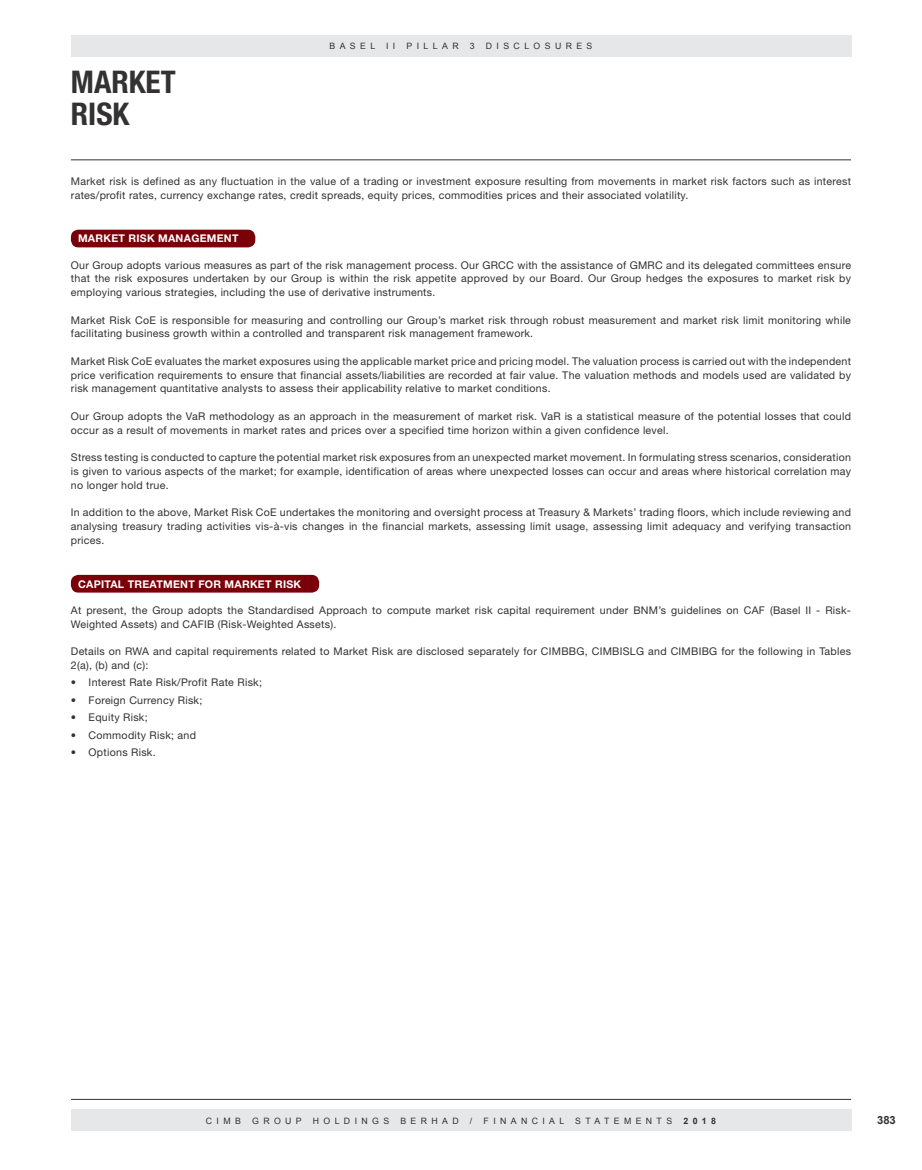
<style>
.page{position:relative;width:922px;height:1170px;background:#fff}
.page>*{position:absolute;margin:0;border:0;box-sizing:border-box;transform-origin:0 0}
.t1{font:700 condensed 31.25px/31.2px "Helvetica Neue LT Std";color:#333132}
.t2{font:700 11.25px "Arial";color:#333132}
.t3{font:10.62px/13.8px "Helvetica Neue LT Std";letter-spacing:.025em;color:#333132}
.t4{font:700 10.62px "Helvetica Neue LT Std";letter-spacing:.025em;color:#fff}
.t5{font:8.75px "Arial";letter-spacing:.5em;color:#333132}
.t6{font:700 8.75px "Arial";color:#333132}
</style>
<div class="page">
<hr style="left:71px;top:1098px;width:779px;height:1px;background:#333132">
<div style="left:71px;top:1109px;width:779px;height:21px;background:#e6e7e8"></div>
<div style="left:71px;top:35px;width:779px;height:22px;background:#e6e7e8"></div>
<div style="left:71px;top:230px;width:184px;height:17px;background:#790008;border-radius:8px"></div>
<div style="left:71px;top:575px;width:248px;height:17px;background:#790008;border-radius:8px"></div>
<hr style="left:71px;top:159px;width:779px;height:1px;background:#333132">
<h1 class="t1" style="left:71px;top:66px;width:106px">MARKET<br>RISK</h1>
<p class="t5" style="left:329px;top:40px;width:67px">BASEL II</p>
<p class="t5" style="left:406px;top:40px;width:54px">PILLAR</p>
<p class="t5" style="left:469px;top:40px;width:6px">3</p>
<p class="t5" style="left:486px;top:40px;width:108px">DISCLOSURES</p>
<p class="t3" style="left:71px;top:174px;width:781px">Market risk is defined as any fluctuation in the value of a trading or investment exposure resulting from movements in market risk factors such as interest rates/profit rates, currency exchange rates, credit spreads, equity prices, commodities prices and their associated volatility.</p>
<p class="t4" style="left:78px;top:232px;width:162px">MARKET RISK MANAGEMENT</p>
<p class="t3" style="left:71px;top:258px;width:781px;text-align:justify">Our Group adopts various measures as part of the risk management process. Our GRCC with the assistance of GMRC and its delegated committees ensure that the risk exposures undertaken by our Group is within the risk appetite approved by our Board. Our Group hedges the exposures to market risk by employing various strategies, including the use of derivative instruments.</p>
<p class="t3" style="left:71px;top:313px;width:781px">Market Risk CoE is responsible for measuring and controlling our Group’s market risk through robust measurement and market risk limit monitoring while facilitating business growth within a controlled and transparent risk management framework.</p>
<p class="t3" style="left:71px;top:354px;width:781px;text-align:justify">Market Risk CoE evaluates the market exposures using the applicable market price and pricing model. The valuation process is carried out with the independent price verification requirements to ensure that financial assets/liabilities are recorded at fair value. The valuation methods and models used are validated by risk management quantitative analysts to assess their applicability relative to market conditions.</p>
<p class="t3" style="left:71px;top:409px;width:781px">Our Group adopts the VaR methodology as an approach in the measurement of market risk. VaR is a statistical measure of the potential losses that could occur as a result of movements in market rates and prices over a specified time horizon within a given confidence level.</p>
<p class="t3" style="left:71px;top:450px;width:781px;text-align:justify">Stress testing is conducted to capture the potential market risk exposures from an unexpected market movement. In formulating stress scenarios, consideration is given to various aspects of the market; for example, identification of areas where unexpected losses can occur and areas where historical correlation may no longer hold true.</p>
<p class="t3" style="left:71px;top:505px;width:781px;text-align:justify">In addition to the above, Market Risk CoE undertakes the monitoring and oversight process at Treasury &amp; Markets’ trading floors, which include reviewing and analysing treasury trading activities vis-à-vis changes in the financial markets, assessing limit usage, assessing limit adequacy and verifying transaction prices.</p>
<p class="t4" style="left:78px;top:577px;width:225px">CAPITAL TREATMENT FOR MARKET RISK</p>
<p class="t3" style="left:71px;top:603px;width:781px">At present, the Group adopts the Standardised Approach to compute market risk capital requirement under BNM’s guidelines on CAF (Basel II - Risk-<br>Weighted Assets) and CAFIB (Risk-Weighted Assets).</p>
<p class="t3" style="left:71px;top:644px;width:781px">Details on RWA and capital requirements related to Market Risk are disclosed separately for CIMBBG, CIMBISLG and CIMBIBG for the following in Tables<br>2(a), (b) and (c):</p>
<p class="t3" style="left:71px;top:675px;width:192px">• Interest Rate Risk/Profit Rate Risk;</p>
<p class="t3" style="left:71px;top:693px;width:133px">• Foreign Currency Risk;</p>
<p class="t3" style="left:71px;top:710px;width:78px">• Equity Risk;</p>
<p class="t3" style="left:71px;top:728px;width:127px">• Commodity Risk; and</p>
<p class="t3" style="left:71px;top:745px;width:86px">• Options Risk.</p>
<p class="t5" style="left:206px;top:1114px;width:36px">CIMB</p>
<p class="t5" style="left:252px;top:1114px;width:51px">GROUP</p>
<p class="t5" style="left:313px;top:1114px;width:78px">HOLDINGS</p>
<p class="t5" style="left:400px;top:1114px;width:60px">BERHAD</p>
<p class="t5" style="left:470px;top:1114px;width:4px">/</p>
<p class="t5" style="left:483px;top:1114px;width:190px">FINANCIAL STATEMENTS</p>
<p class="t6" style="left:683px;top:1114px;width:34px">2018</p>
<p class="t2" style="left:876px;top:1112px;width:20px">383</p>
</div>
